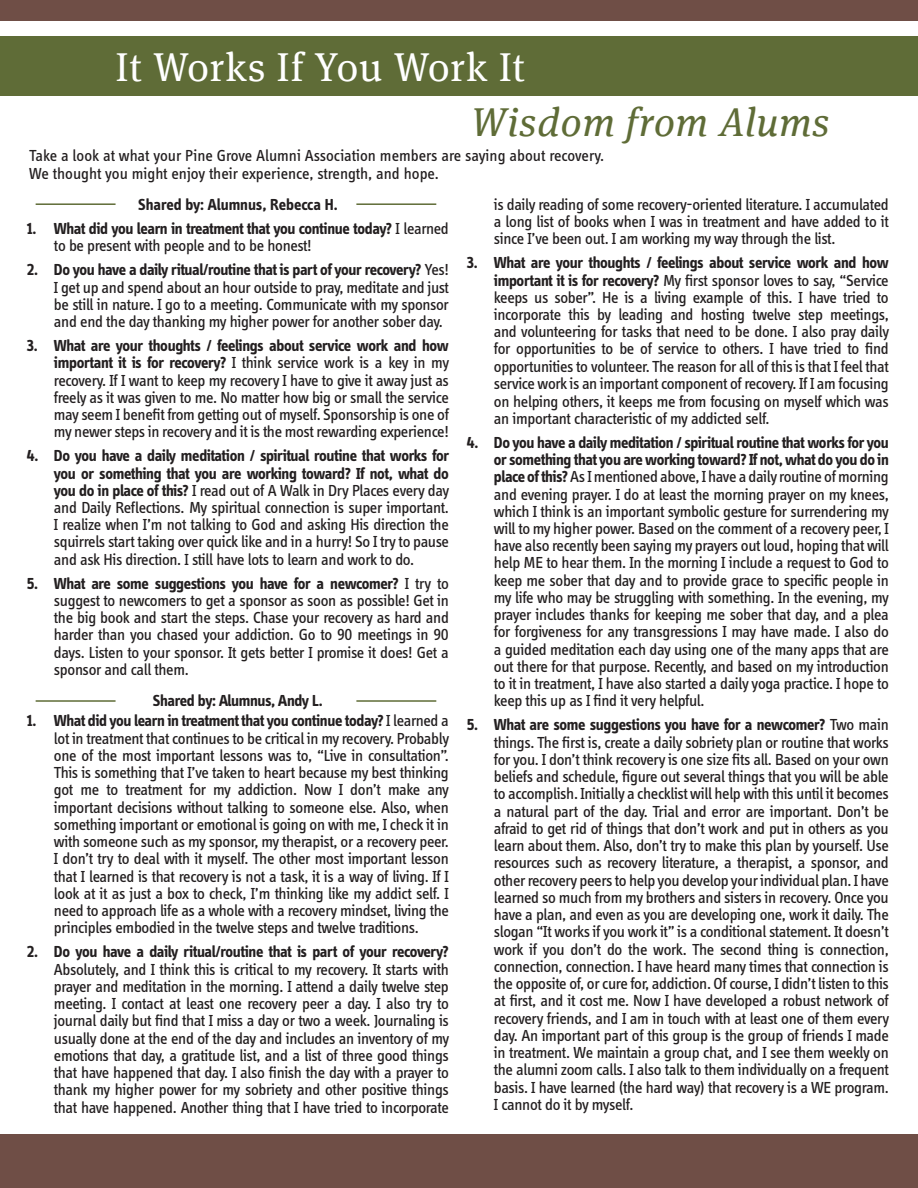
<style>
.page{position:relative;width:918px;height:1188px;background:#fff}
.page>*{position:absolute;margin:0;border:0;box-sizing:border-box;transform-origin:0 0}
.t1{font:40.35px "Meta Serif Offc";letter-spacing:.025em;color:#fff}
.t2{font:italic 40.35px "Meta Serif Offc";letter-spacing:.025em;color:#5f6c37}
.t3{font:16.5px/17.2px "Info Display Pro";letter-spacing:-.02em;color:#231f20;text-align:justify}
.t4{font:700 16.5px/17.2px "Info Display Pro";letter-spacing:-.02em;color:#231f20}
.t5{font:16.5px/18px "Info Display Pro";color:#231f20}
.s1{font-weight:400}
.s2{font-weight:700}
</style>
<div class="page">
<div style="left:0;top:0;width:918px;height:21px;background:#6f4e46"></div>
<div style="left:0;top:1134px;width:918px;height:54px;background:#6f4e46"></div>
<div style="left:0;top:37px;width:918px;height:59px;background:#5f6c37"></div>
<hr style="left:36px;top:203px;width:80px;height:2px;background:#5f6c37">
<hr style="left:356px;top:203px;width:80px;height:2px;background:#5f6c37">
<hr style="left:36px;top:700px;width:80px;height:2px;background:#5f6c37">
<hr style="left:356px;top:700px;width:80px;height:2px;background:#5f6c37">
<h1 class="t1" style="left:116px;top:44px;width:411px">It Works If You Work It</h1>
<h1 class="t2" style="left:471px;top:99px;width:360px">Wisdom from Alums</h1>
<p class="t5" style="left:29px;top:146px;width:577px">Take a look at what your Pine Grove Alumni Association members are saying about recovery.<br>We thought you might enjoy their experience, strength, and hope.</p>
<p class="t4" style="left:138px;top:196px;width:201px">Shared by: Alumnus, Rebecca H.</p>
<p class="t4" style="left:54px;top:220px;width:396px;text-indent:-27px">1. What did you learn in treatment that you continue today? <span class="s1">I learned to be present with people and to be honest!</span></p>
<p class="t3" style="left:54px;top:261px;width:397px;text-indent:-27px"><span class="s2">2. Do you have a daily ritual/routine that is part of your recovery?</span> Yes!<br>I get up and spend about an hour outside to pray, meditate and just be still in nature. I go to a meeting. Communicate with my sponsor and end the day thanking my higher power for another sober day.</p>
<p class="t3" style="left:54px;top:337px;width:397px;text-indent:-27px"><span class="s2">3. What are your thoughts / feelings about service work and how important it is for recovery?</span> I think service work is a key in my recovery. If I want to keep my recovery I have to give it away just as freely as it was given to me. No matter how big or small the service may seem I benefit from getting out of myself. Sponsorship is one of my newer steps in recovery and it is the most rewarding experience!</p>
<p class="t3" style="left:54px;top:447px;width:397px;text-indent:-27px"><span class="s2">4. Do you have a daily meditation / spiritual routine that works for you or something that you are working toward? If not, what do you do in place of this?</span> I read out of A Walk in Dry Places every day and Daily Reflections. My spiritual connection is super important.<br>I realize when I’m not talking to God and asking His direction the squirrels start taking over quick like and in a hurry! So I try to pause and ask His direction. I still have lots to learn and work to do.</p>
<p class="t3" style="left:54px;top:574px;width:396px;text-indent:-27px"><span class="s2">5. What are some suggestions you have for a newcomer?</span> I try to suggest to newcomers to get a sponsor as soon as possible! Get in the big book and start the steps. Chase your recovery as hard and harder than you chased your addiction. Go to 90 meetings in 90 days. Listen to your sponsor. It gets better I promise it does! Get a sponsor and call them.</p>
<p class="t4" style="left:153px;top:691px;width:171px">Shared by: Alumnus, Andy L.</p>
<p class="t3" style="left:54px;top:712px;width:397px;text-indent:-27px"><span class="s2">1. What did you learn in treatment that you continue today?</span> I learned a lot in treatment that continues to be critical in my recovery. Probably one of the most important lessons was to, “Live in consultation”.<br>This is something that I’ve taken to heart because my best thinking got me to treatment for my addiction. Now I don’t make any important decisions without talking to someone else. Also, when something important or emotional is going on with me, I check it in with someone such as my sponsor, my therapist, or a recovery peer.<br>I don’t try to deal with it myself. The other most important lesson that I learned is that recovery is not a task, it is a way of living. If I look at it as just a box to check, I’m thinking like my addict self. I need to approach life as a whole with a recovery mindset, living the principles embodied in the twelve steps and twelve traditions.</p>
<p class="t4" style="left:27px;top:943px;width:423px">2. Do you have a daily ritual/routine that is part of your recovery?</p>
<p class="t3" style="left:54px;top:960px;width:397px">Absolutely, and I think this is critical to my recovery. It starts with prayer and meditation in the morning. I attend a daily twelve step meeting. I contact at least one recovery peer a day. I also try to journal daily but find that I miss a day or two a week. Journaling is usually done at the end of the day and includes an inventory of my emotions that day, a gratitude list, and a list of three good things that have happened that day. I also finish the day with a prayer to thank my higher power for my sobriety and other positive things that have happened. Another thing that I have tried to incorporate</p>
<p class="t3" style="left:494px;top:195px;width:396px">is daily reading of some recovery-oriented literature. I accumulated a long list of books when I was in treatment and have added to it since I’ve been out. I am working my way through the list.</p>
<p class="t3" style="left:494px;top:254px;width:397px;text-indent:-27px"><span class="s2">3. What are your thoughts / feelings about service work and how important it is for recovery?</span> My first sponsor loves to say, “Service keeps us sober”. He is a living example of this. I have tried to incorporate this by leading and hosting twelve step meetings, and volunteering for tasks that need to be done. I also pray daily for opportunities to be of service to others. I have tried to find opportunities to volunteer. The reason for all of this is that I feel that service work is an important component of recovery. If I am focusing on helping others, it keeps me from focusing on myself which was an important characteristic of my addicted self.</p>
<p class="t3" style="left:494px;top:433px;width:397px;text-indent:-27px"><span class="s2">4. Do you have a daily meditation / spiritual routine that works for you or something that you are working toward? If not, what do you do in place of this?</span>As I mentioned above, I have a daily routine of morning and evening prayer. I do at least the morning prayer on my knees, which I think is an important symbolic gesture for surrendering my will to my higher power. Based on the comment of a recovery peer, I have also recently been saying my prayers out loud, hoping that will help ME to hear them. In the morning I include a request to God to keep me sober that day and to provide grace to specific people in my life who may be struggling with something. In the evening, my prayer includes thanks for keeping me sober that day, and a plea for forgiveness for any transgressions I may have made. I also do a guided meditation each day using one of the many apps that are out there for that purpose. Recently, and based on my introduction to it in treatment, I have also started a daily yoga practice. I hope to keep this up as I find it very helpful.</p>
<p class="t3" style="left:494px;top:716px;width:397px;text-indent:-27px"><span class="s2">5. What are some suggestions you have for a newcomer?</span> Two main things. The first is, create a daily sobriety plan or routine that works for you. I don’t think recovery is one size fits all. Based on your own beliefs and schedule, figure out several things that you will be able to accomplish. Initially a checklist will help with this until it becomes a natural part of the day. Trial and error are important. Don’t be afraid to get rid of things that don’t work and put in others as you learn about them. Also, don’t try to make this plan by yourself. Use resources such as recovery literature, a therapist, a sponsor, and other recovery peers to help you develop your individual plan. I have learned so much from my brothers and sisters in recovery. Once you have a plan, and even as you are developing one, work it daily. The slogan “It works if you work it” is a conditional statement. It doesn’t work if you don’t do the work. The second thing is connection, connection, connection. I have heard many times that connection is the opposite of, or cure for, addiction. Of course, I didn’t listen to this at first, and it cost me. Now I have developed a robust network of recovery friends, and I am in touch with at least one of them every day. An important part of this group is the group of friends I made in treatment. We maintain a group chat, and I see them weekly on the alumni zoom calls. I also talk to them individually on a frequent basis. I have learned (the hard way) that recovery is a WE program.<br>I cannot do it by myself.</p>
</div>
